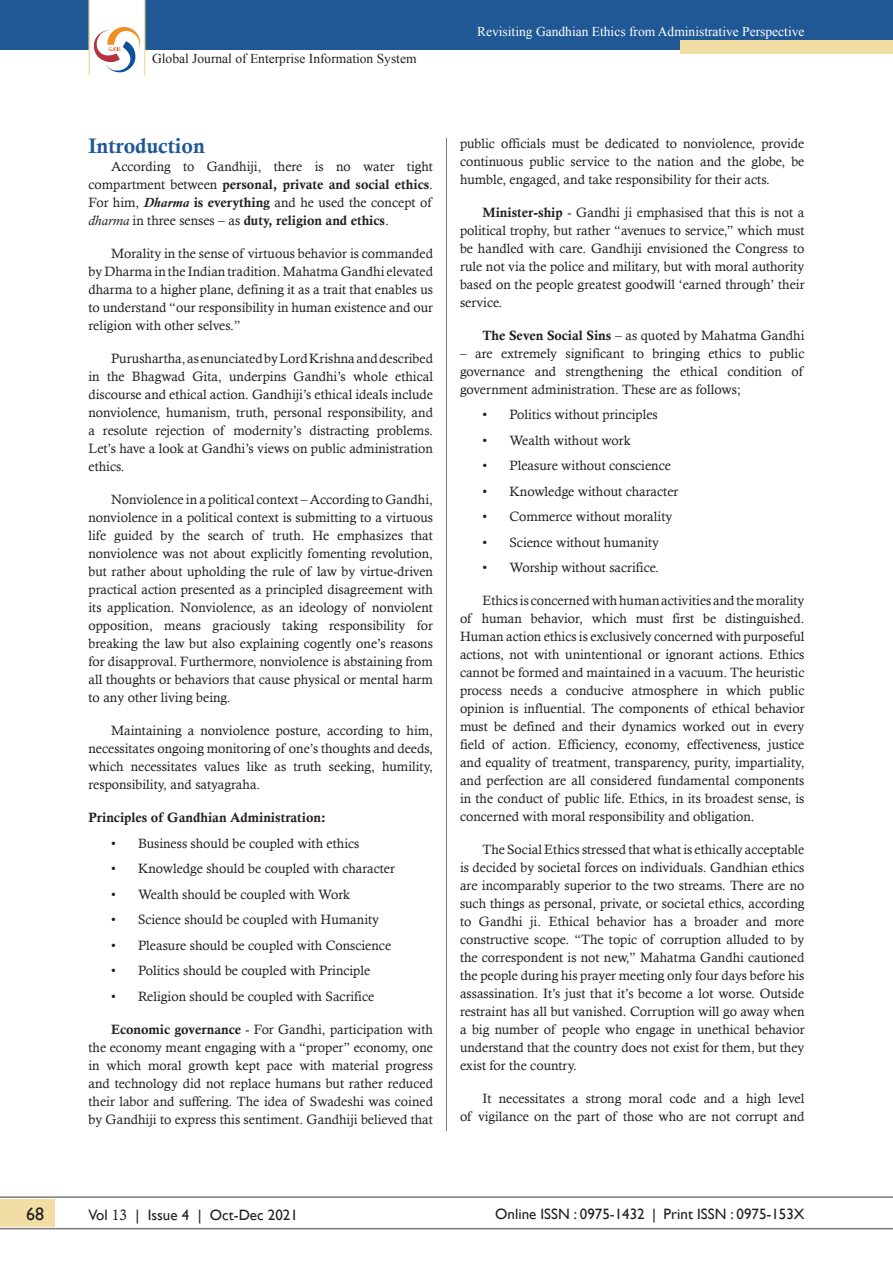
<style>
.page{position:relative;width:893px;height:1263px;background:#fff}
.page>*{position:absolute;margin:0;border:0;box-sizing:border-box;transform-origin:0 0}
.Paragraph_Style_2{font:21px "Calis MT Bol";color:#1f5895}
.t1{font:18px "Gill Sans";color:#231f20}
.t2{font:15px "Gill Sans";color:#231f20}
.Final_Body_Text{font:13.5px/18px "Calisto";color:#231f20;text-align:justify}
.t3{font:13.5px "Times New Roman";color:#fff}
.t4{font:13.5px "Times New Roman";color:#231f20}
.Final_Body_Text-2{font:13.5px "Calis MT Bol";color:#231f20}
.s1{font-family:"Calis MT Bol"}
.s2{font-weight:700;font-style:italic}
.s3{font-style:italic}
.s4{font-family:"Calisto"}
</style>
<div class="page">
<div style="left:0;top:1199px;width:54px;height:27px;background:#f2dea5"></div>
<hr style="left:0;top:1196px;width:893px;height:2px;background:#7c787d">
<hr style="left:0;top:1228px;width:893px;height:1px;background:#7c787d">
<div style="left:0;top:0;width:893px;height:50px;background:#1f5895"></div>
<div style="left:680px;top:40px;width:213px;height:14px;background:#f2dea5"></div>
<hr style="left:446px;top:138px;width:1px;height:993px;background:#7c787d">
<svg style="left:88px;top:0;width:57px;height:76px"></svg>
<p class="t4" style="left:152px;top:50px;width:266px">Global Journal of Enterprise Information System</p>
<p class="t3" style="left:477px;top:23px;width:329px">Revisiting Gandhian Ethics from Administrative Perspective</p>
<p class="Paragraph_Style_2" style="left:88px;top:134px;width:118px">Introduction</p>
<p class="Final_Body_Text" style="left:88px;top:157px;width:346px;text-indent:22px">According to Gandhiji, there is no water tight compartment between <span class="s1">personal, private and social ethics</span>.<br>For him, <span class="s2">Dharma</span> <span class="s1">is everything</span> and he used the concept of <span class="s3">dharma</span> in three senses – as <span class="s1">duty, religion and ethics</span>.</p>
<p class="Final_Body_Text" style="left:88px;top:244px;width:346px;text-indent:22px">Morality in the sense of virtuous behavior is commanded by Dharma in the Indian tradition. Mahatma Gandhi elevated dharma to a higher plane, defining it as a trait that enables us to understand “our responsibility in human existence and our religion with other selves.”</p>
<p class="Final_Body_Text" style="left:88px;top:349px;width:346px;text-indent:22px">Purushartha,asenunciatedbyLordKrishnaanddescribed in the Bhagwad Gita, underpins Gandhi’s whole ethical discourse and ethical action. Gandhiji’s ethical ideals include nonviolence, humanism, truth, personal responsibility, and a resolute rejection of modernity’s distracting problems.<br>Let’s have a look at Gandhi’s views on public administration ethics.</p>
<p class="Final_Body_Text" style="left:88px;top:490px;width:346px;text-indent:22px">Nonviolence in a political context – According to Gandhi, nonviolence in a political context is submitting to a virtuous life guided by the search of truth. He emphasizes that nonviolence was not about explicitly fomenting revolution, but rather about upholding the rule of law by virtue-driven practical action presented as a principled disagreement with its application. Nonviolence, as an ideology of nonviolent opposition, means graciously taking responsibility for breaking the law but also explaining cogently one’s reasons for disapproval. Furthermore, nonviolence is abstaining from all thoughts or behaviors that cause physical or mental harm to any other living being.</p>
<p class="Final_Body_Text" style="left:88px;top:721px;width:346px;text-indent:22px">Maintaining a nonviolence posture, according to him, necessitates ongoing monitoring of one’s thoughts and deeds, which necessitates values like as truth seeking, humility, responsibility, and satyagraha.</p>
<p class="Final_Body_Text-2" style="left:88px;top:810px;width:239px">Principles of Gandhian Administration:</p>
<p class="Final_Body_Text" style="left:111px;top:834px;width:250px">• Business should be coupled with ethics</p>
<p class="Final_Body_Text" style="left:111px;top:859px;width:285px">• Knowledge should be coupled with character</p>
<p class="Final_Body_Text" style="left:111px;top:885px;width:241px">• Wealth should be coupled with Work</p>
<p class="Final_Body_Text" style="left:111px;top:910px;width:270px">• Science should be coupled with Humanity</p>
<p class="Final_Body_Text" style="left:111px;top:936px;width:282px">• Pleasure should be coupled with Conscience</p>
<p class="Final_Body_Text" style="left:111px;top:961px;width:261px">• Politics should be coupled with Principle</p>
<p class="Final_Body_Text" style="left:111px;top:987px;width:265px">• Religion should be coupled with Sacrifice</p>
<p class="Final_Body_Text" style="left:88px;top:1020px;width:346px;text-indent:22px"><span class="s1">Economic governance</span> - For Gandhi, participation with the economy meant engaging with a “proper” economy, one in which moral growth kept pace with material progress and technology did not replace humans but rather reduced their labor and suffering. The idea of Swadeshi was coined by Gandhiji to express this sentiment. Gandhiji believed that</p>
<p class="Final_Body_Text" style="left:460px;top:134px;width:346px">public officials must be dedicated to nonviolence, provide continuous public service to the nation and the globe, be humble, engaged, and take responsibility for their acts.</p>
<p class="Final_Body_Text" style="left:460px;top:203px;width:346px;text-indent:22px"><span class="s1">Minister-ship</span> - Gandhi ji emphasised that this is not a political trophy, but rather “avenues to service,” which must be handled with care. Gandhiji envisioned the Congress to rule not via the police and military, but with moral authority based on the people greatest goodwill ‘earned through’ their service.</p>
<p class="Final_Body_Text" style="left:482px;top:326px;width:323px"><span class="s1">The Seven Social Sins</span> – as quoted by Mahatma Gandhi</p>
<p class="Final_Body_Text" style="left:460px;top:344px;width:346px">– are extremely significant to bringing ethics to public governance and strengthening the ethical condition of government administration. These are as follows;</p>
<p class="Final_Body_Text" style="left:482px;top:405px;width:177px">• Politics without principles</p>
<p class="Final_Body_Text" style="left:482px;top:431px;width:150px">• Wealth without work</p>
<p class="Final_Body_Text" style="left:482px;top:456px;width:190px">• Pleasure without conscience</p>
<p class="Final_Body_Text" style="left:482px;top:482px;width:197px">• Knowledge without character</p>
<p class="Final_Body_Text" style="left:482px;top:507px;width:191px">• Commerce without morality</p>
<p class="Final_Body_Text" style="left:482px;top:533px;width:178px">• Science without humanity</p>
<p class="Final_Body_Text" style="left:482px;top:558px;width:178px">• Worship without sacrifice.</p>
<p class="Final_Body_Text" style="left:460px;top:591px;width:346px;text-indent:22px">Ethics is concerned with human activities and the morality of human behavior, which must first be distinguished.<br>Human action ethics is exclusively concerned with purposeful actions, not with unintentional or ignorant actions. Ethics cannot be formed and maintained in a vacuum. The heuristic process needs a conducive atmosphere in which public opinion is influential. The components of ethical behavior must be defined and their dynamics worked out in every field of action. Efficiency, economy, effectiveness, justice and equality of treatment, transparency, purity, impartiality, and perfection are all considered fundamental components in the conduct of public life. Ethics, in its broadest sense, is concerned with moral responsibility and obligation.</p>
<p class="Final_Body_Text" style="left:460px;top:840px;width:346px;text-indent:22px">The Social Ethics stressed that what is ethically acceptable is decided by societal forces on individuals. Gandhian ethics are incomparably superior to the two streams. There are no such things as personal, private, or societal ethics, according to Gandhi ji. Ethical behavior has a broader and more constructive scope. “The topic of corruption alluded to by the correspondent is not new,” Mahatma Gandhi cautioned the people during his prayer meeting only four days before his assassination. It’s just that it’s become a lot worse. Outside restraint has all but vanished. Corruption will go away when a big number of people who engage in unethical behavior understand that the country does not exist for them, but they exist for the country.</p>
<p class="Final_Body_Text" style="left:460px;top:1089px;width:346px;text-align:right">It necessitates a strong moral code and a high level<br>of vigilance on the part of those who are not corrupt and</p>
<p class="t1" style="left:26px;top:1203px;width:19px">68</p>
<p class="t2" style="left:88px;top:1206px;width:211px">Vol <span class="s4">13</span> | Issue 4 | Oct-Dec 2021</p>
<p class="t2" style="left:495px;top:1205px;width:311px">Online ISSN : 0975-1432 | Print ISSN : 0975-153X</p>
</div>
